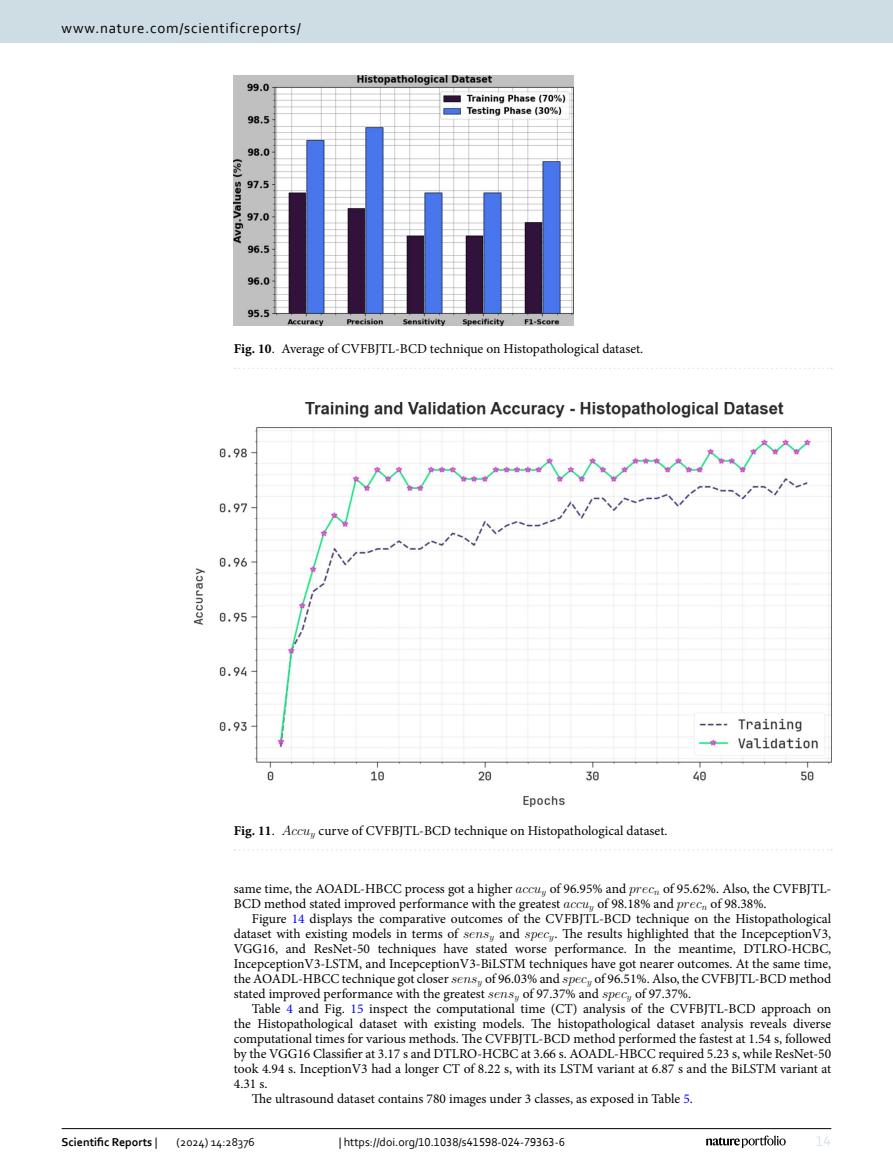
<style>
.page{position:relative;width:893px;height:1174px;background:#fff}
.page>*{position:absolute;margin:0;border:0;box-sizing:border-box;transform-origin:0 0}
.t1{font:15px "Corbel";letter-spacing:.05em;color:#000}
.t2{font:15px "Corbel";color:#d9e4eb}
.Body_Text_Indent{font:13.5px/15px "Minion Pro";color:#000;text-align:justify}
.Figure_Caption{font:13.5px "Minion Pro";color:#000}
.Figure_Caption-2{font:700 13.5px "Minion Pro";color:#000}
.t3{font:12px "Corbel";color:#000}
.t4{font:700 12px "Corbel";color:#000}
.s1{font-weight:700}
.s2{font-weight:400}
.s3{font-family:"CMMI12"}
.s4{color:#00f}
</style>
<div class="page">
<img style="left:195px;top:403px;width:636px;height:403px">
<svg style="left:235px;top:849px;width:597px;height:1px"></svg>
<img style="left:234px;top:76px;width:340px;height:249px">
<svg style="left:235px;top:368px;width:597px;height:1px"></svg>
<hr style="left:62px;top:1128px;width:769px;height:1px;background:#000">
<svg style="left:706px;top:1135px;width:80px;height:12px"></svg>
<div style="left:0;top:0;width:893px;height:43px;background:#cedde4"></div>
<p class="t1" style="left:62px;top:18px;width:241px">www.nature.com/scientificreports/</p>
<p class="Figure_Caption" style="left:234px;top:340px;width:411px"><span class="s1">Fig. 10</span>. Average of CVFBJTL-BCD technique on Histopathological dataset.</p>
<p class="Figure_Caption-2" style="left:234px;top:820px;width:42px">Fig. 11<span class="s2">.</span></p>
<p class="Body_Text_Indent" style="left:282px;top:823px;width:387px"><span class="s3">Accu</span><sub>y</sub> curve of CVFBJTL-BCD technique on Histopathological dataset.</p>
<p class="Body_Text_Indent" style="left:234px;top:880px;width:599px">same time, the AOADL-HBCC process got a higher <span class="s3">accu</span><sub>y</sub> of 96.95% and <span class="s3">prec</span><sub>n</sub> of 95.62%. Also, the CVFBJTL-<br>BCD method stated improved performance with the greatest <span class="s3">accu</span><sub>y</sub> of 98.18% and <span class="s3">prec</span><sub>n</sub> of 98.38%.</p>
<p class="Body_Text_Indent" style="left:234px;top:910px;width:599px;text-indent:18px">Figure <span class="s4">14</span> displays the comparative outcomes of the CVFBJTL-BCD technique on the Histopathological dataset with existing models in terms of <span class="s3">sens</span><sub>y</sub> and <span class="s3">spec</span><sub>y</sub>. The results highlighted that the IncepceptionV3, VGG16, and ResNet-50 techniques have stated worse performance. In the meantime, DTLRO-HCBC, IncepceptionV3-LSTM, and IncepceptionV3-BiLSTM techniques have got nearer outcomes. At the same time, the AOADL-HBCC technique got closer <span class="s3">sens</span><sub>y</sub> of 96.03% and <span class="s3">spec</span><sub>y</sub> of 96.51%. Also, the CVFBJTL-BCD method stated improved performance with the greatest <span class="s3">sens</span><sub>y</sub> of 97.37% and <span class="s3">spec</span><sub>y</sub> of 97.37%.</p>
<p class="Body_Text_Indent" style="left:234px;top:1000px;width:599px;text-indent:18px">Table <span class="s4">4</span> and Fig. <span class="s4">15</span> inspect the computational time (CT) analysis of the CVFBJTL-BCD approach on the Histopathological dataset with existing models. The histopathological dataset analysis reveals diverse computational times for various methods. The CVFBJTL-BCD method performed the fastest at 1.54 s, followed by the VGG16 Classifier at 3.17 s and DTLRO-HCBC at 3.66 s. AOADL-HBCC required 5.23 s, while ResNet-50 took 4.94 s. InceptionV3 had a longer CT of 8.22 s, with its LSTM variant at 6.87 s and the BiLSTM variant at 4.31 s.</p>
<p class="Body_Text_Indent" style="left:252px;top:1090px;width:443px">The ultrasound dataset contains 780 images under 3 classes, as exposed in Table <span class="s4">5</span>.</p>
<p class="t4" style="left:62px;top:1134px;width:97px">Scientific Reports <span class="s2">|</span></p>
<p class="t3" style="left:177px;top:1134px;width:80px">(2024) 14:28376</p>
<p class="t3" style="left:339px;top:1134px;width:228px">| https://doi.org/10.1038/s41598-024-79363-6</p>
<p class="t2" style="left:816px;top:1132px;width:17px">14</p>
</div>
